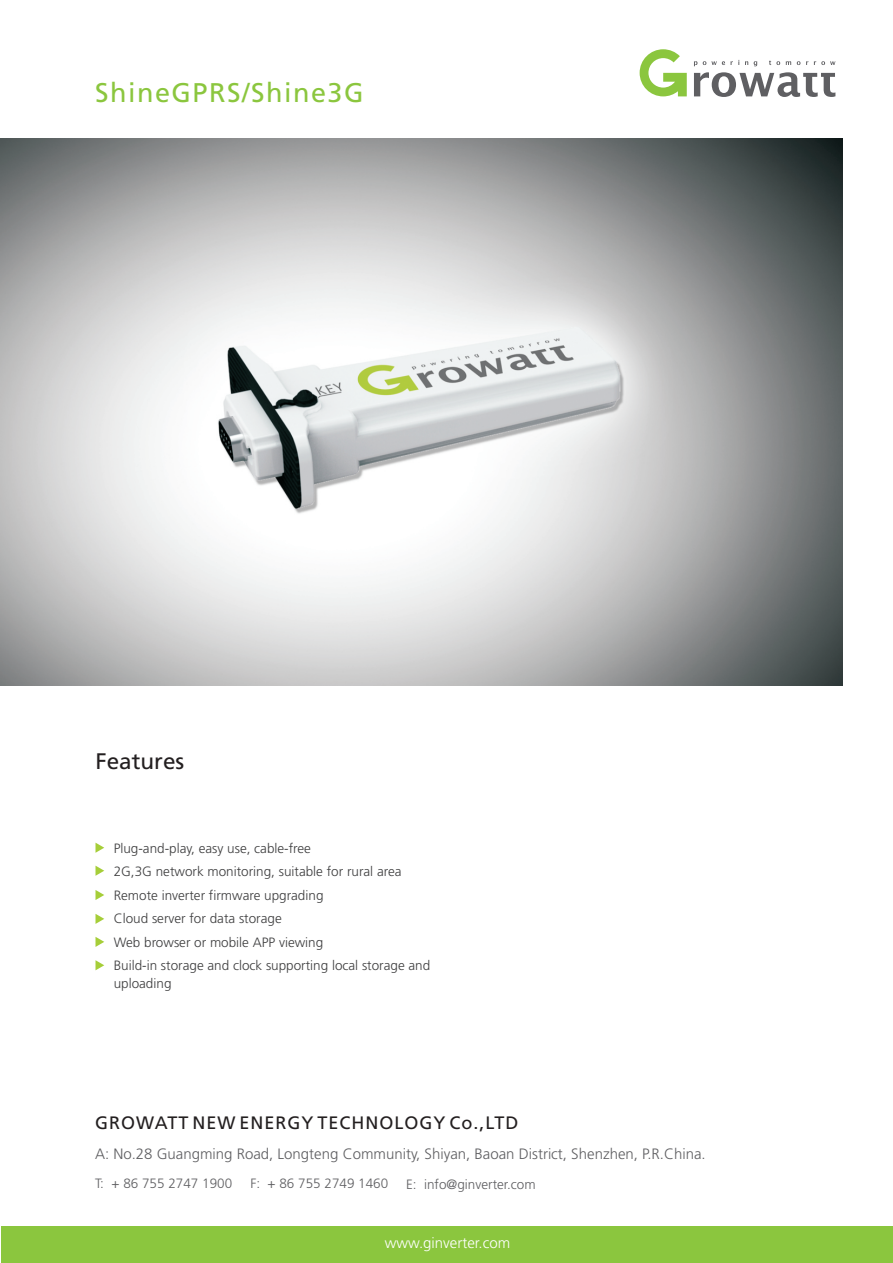
<style>
.page{position:relative;width:893px;height:1263px;background:#fff}
.page>*{position:absolute;margin:0;border:0;box-sizing:border-box;transform-origin:0 0}
.t1{font:27px "True Frutiger Roman";letter-spacing:.055em;color:#8bc63e}
.t2{font:22.5px "True Frutiger Roman";color:#231f20}
.t3{font:18px "True Frutiger Roman";letter-spacing:.055em;color:#231f20}
.t4{font:300 15px "True Frutiger";color:#5f5f62}
.t5{font:300 15px "True Frutiger";color:#fff}
.t6{font:300 13.5px/23.5px "True Frutiger";color:#3e3e3f}
.t7{font:300 13.5px "True Frutiger";color:#5f5f62}
</style>
<div class="page">
<svg style="left:694px;top:61px;width:3px;height:5px"></svg>
<svg style="left:703px;top:61px;width:22px;height:4px"></svg>
<svg style="left:754px;top:61px;width:3px;height:5px"></svg>
<svg style="left:769px;top:61px;width:11px;height:4px"></svg>
<svg style="left:786px;top:61px;width:5px;height:4px"></svg>
<svg style="left:814px;top:61px;width:21px;height:4px"></svg>
<svg style="left:694px;top:72px;width:141px;height:25px"></svg>
<svg style="left:640px;top:49px;width:47px;height:47px"></svg>
<div style="left:1px;top:1226px;width:892px;height:37px;background:#8bc63e"></div>
<svg style="left:96px;top:843px;width:8px;height:10px"></svg>
<svg style="left:96px;top:866px;width:8px;height:10px"></svg>
<svg style="left:96px;top:914px;width:8px;height:10px"></svg>
<svg style="left:96px;top:890px;width:8px;height:10px"></svg>
<svg style="left:96px;top:937px;width:8px;height:10px"></svg>
<svg style="left:96px;top:960px;width:8px;height:10px"></svg>
<img style="left:0;top:139px;width:842px;height:547px">
<h1 class="t1" style="left:95px;top:77px;width:270px">ShineGPRS/Shine3G</h1>
<h2 class="t2" style="left:96px;top:748px;width:90px">Features</h2>
<p class="t6" style="left:114px;top:836px;width:318px">Plug-and-play, easy use, cable-free<br>2G,3G network monitoring, suitable for rural area Remote inverter firmware upgrading<br>Cloud server for data storage<br>Web browser or mobile APP viewing<br>Build-in storage and clock supporting local storage and</p>
<p class="t6" style="left:114px;top:971px;width:59px">uploading</p>
<h3 class="t3" style="left:95px;top:1112px;width:425px">GROWATT NEW ENERGY TECHNOLOGY Co.,LTD</h3>
<p class="t4" style="left:95px;top:1145px;width:612px">A: No.28 Guangming Road, Longteng Community, Shiyan, Baoan District, Shenzhen, P.R.China.</p>
<p class="t7" style="left:95px;top:1176px;width:139px">T: + 86 755 2747 1900</p>
<p class="t7" style="left:250px;top:1176px;width:139px">F: + 86 755 2749 1460</p>
<p class="t7" style="left:406px;top:1176px;width:131px">E: info@ginverter.com</p>
<p class="t5" style="left:385px;top:1235px;width:127px">www.ginverter.com</p>
</div>
